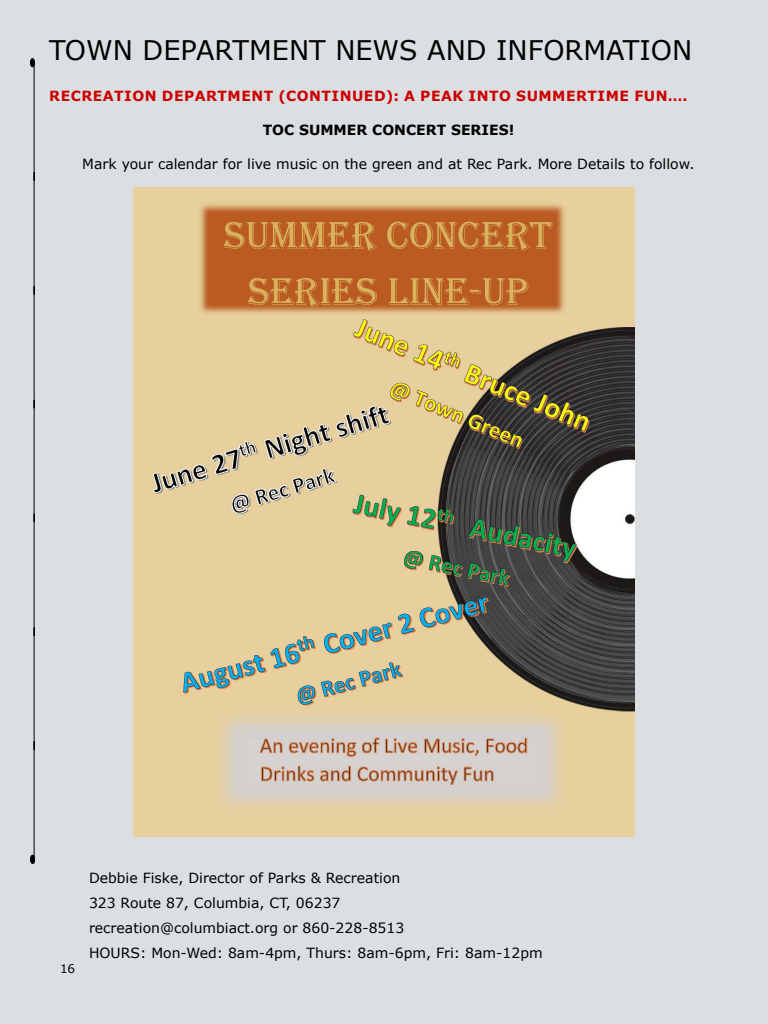
<style>
.page{position:relative;width:768px;height:1024px;background:#dbdfe2}
.page>*{position:absolute;margin:0;border:0;box-sizing:border-box;transform-origin:0 0}
.Body_Text{font:27px "Verdana";color:#000}
.Body_Text-2{font:14px "Verdana";color:#000}
.Body_Text-3{font:700 14px "Verdana";letter-spacing:.035em;color:#c00}
.Body_Text-4{font:700 14px "Verdana";color:#000}
.t1{font:12px "Verdana";color:#000}
</style>
<div class="page">
<hr style="left:34px;top:63px;width:1px;height:800px;background:#000">
<svg style="left:33px;top:399px;width:2px;height:10px"></svg>
<svg style="left:33px;top:513px;width:2px;height:10px"></svg>
<div style="left:30px;top:855px;width:5px;height:9px;border:1px solid #000;border-radius:50%"></div>
<div style="left:30px;top:58px;width:5px;height:9px;border:1px solid #000;border-radius:50%"></div>
<img style="left:133px;top:188px;width:502px;height:648px">
<p class="Body_Text" style="left:49px;top:31px;width:645px">TOWN DEPARTMENT NEWS AND INFORMATION</p>
<p class="Body_Text-3" style="left:49px;top:86px;width:640px">RECREATION DEPARTMENT (CONTINUED): A PEAK INTO SUMMERTIME FUN….</p>
<p class="Body_Text-4" style="left:263px;top:120px;width:253px">TOC SUMMER CONCERT SERIES!</p>
<p class="Body_Text-2" style="left:82px;top:154px;width:614px">Mark your calendar for live music on the green and at Rec Park. More Details to follow.</p>
<p class="t1" style="left:60px;top:961px;width:17px">16</p>
<p class="Body_Text-2" style="left:89px;top:868px;width:313px">Debbie Fiske, Director of Parks &amp; Recreation</p>
<p class="Body_Text-2" style="left:89px;top:893px;width:253px">323 Route 87, Columbia, CT, 06237</p>
<p class="Body_Text-2" style="left:89px;top:918px;width:317px">recreation@columbiact.org or 860-228-8513</p>
<p class="Body_Text-2" style="left:89px;top:943px;width:455px">HOURS: Mon-Wed: 8am-4pm, Thurs: 8am-6pm, Fri: 8am-12pm</p>
</div>
